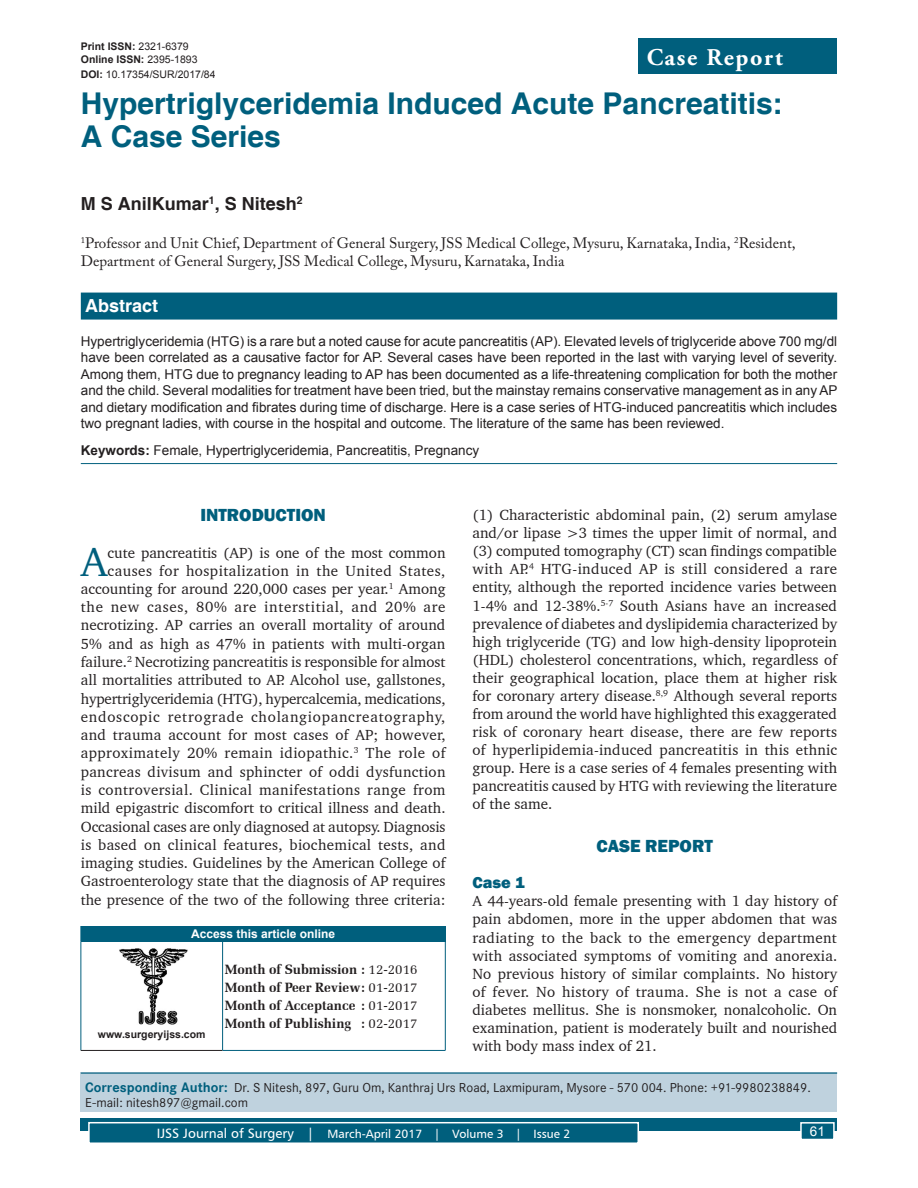
<style>
.page{position:relative;width:918px;height:1188px;background:#fff}
.page>*{position:absolute;margin:0;border:0;box-sizing:border-box;transform-origin:0 0}
.TX_First_Para{font:41.85px "Charter BT";color:#005f7d}
.AT{font:700 30px/33.8px "Helvetica";color:#005f7d}
.AH{font:700 24px "Adobe Garamond Pro";letter-spacing:.07em;color:#fff}
.t1{font:800 18px "Franklin Gothic";color:#005f7d}
.AU{font:700 18px "Helvetica";color:#231f20}
.ABSH{font:700 18px "Helvetica";color:#fff}
.t2{font:800 16.5px "Franklin Gothic";color:#005f7d}
.TX_First_Para-2{font:15px/18.3px "Charter BT";color:#231f20;text-align:right}
.TX{font:15px/18.1px "Charter BT";color:#231f20;text-align:justify}
.AFF{font:15px/18px "Adobe Caslon Pro";color:#231f20}
.ABS_1{font:13.5px/16.5px "Arial";color:#231f20;text-align:justify}
.HIS{font:700 13.5px/18px "Zapf Elliptical 711 BT";color:#231f20;text-align:justify}
.KWD{font:13.5px "Arial";color:#231f20}
.t3{font:13.5px "Arial";color:#fff}
.ADD{font:12.75px/15.3px "Corporate SBQ";color:#231f20}
.t4{font:12px "Humanist 777 BT Roman B";color:#fff}
.AAO{font:700 12px "Arial";color:#fff}
.DOI{font:700 10.5px "Arial";color:#231f20}
.DOI-2{font:10.5px "Arial";color:#231f20}
.Web{font:700 10.5px "Arial";color:#231f20}
.s1{font-weight:400}
.s2{font-weight:700}
.s3{font-weight:700;font-size:13.5px;color:#005f7d}
.s4{font-size:13.5px}
</style>
<div class="page">
<div style="left:81px;top:1119px;width:756px;height:12px;background:#005f7d"></div>
<div style="left:89px;top:1123px;width:549px;height:20px;background:#005f7d"></div>
<div style="left:88px;top:1122px;width:551px;height:22px;border:2px solid #fff"></div>
<div style="left:801px;top:1123px;width:33px;height:16px;background:#005f7d"></div>
<div style="left:800px;top:1122px;width:35px;height:18px;border:2px solid #fff"></div>
<div style="left:81px;top:293px;width:756px;height:27px;background:#005f7d"></div>
<hr style="left:81px;top:463px;width:756px;height:1px;background:#005f7d">
<div style="left:81px;top:1072px;width:756px;height:39px;background:#bfd2de"></div>
<hr style="left:81px;top:1073px;width:756px;height:1px;background:#005f7d">
<img style="left:119px;top:948px;width:69px;height:76px">
<div style="left:81px;top:926px;width:364px;height:15px;background:#005f7d"></div>
<hr style="left:81px;top:1050px;width:142px;height:1px;background:#231f20">
<svg style="left:445px;top:926px;width:1px;height:15px"></svg>
<hr style="left:81px;top:941px;width:142px;height:1px;background:#005f7d">
<hr style="left:223px;top:941px;width:223px;height:1px;background:#005f7d">
<hr style="left:81px;top:941px;width:1px;height:109px;background:#005f7d">
<hr style="left:222px;top:941px;width:1px;height:109px;background:#005f7d">
<hr style="left:445px;top:941px;width:1px;height:109px;background:#005f7d">
<hr style="left:223px;top:1050px;width:223px;height:1px;background:#005f7d">
<div style="left:638px;top:38px;width:199px;height:36px;background:#005f7d"></div>
<p class="DOI" style="left:81px;top:39px;width:109px">Print ISSN: <span class="s1">2321-6379</span></p>
<p class="DOI" style="left:81px;top:52px;width:118px">Online ISSN: <span class="s1">2395-1893</span></p>
<p class="DOI-2" style="left:81px;top:67px;width:136px"><span class="s2">DOI:</span> 10.17354/SUR/2017/84</p>
<p class="AH" style="left:647px;top:43px;width:138px">Case Report</p>
<p class="AT" style="left:81px;top:88px;width:703px">Hypertriglyceridemia Induced Acute Pancreatitis:<br>A Case Series</p>
<p class="AU" style="left:81px;top:192px;width:223px">M S AnilKumar<sup>1</sup>, S Nitesh<sup>2</sup></p>
<p class="AFF" style="left:81px;top:233px;width:716px"><sup>1</sup>Professor and Unit Chief, Department of General Surgery, JSS Medical College, Mysuru, Karnataka, India, <sup>2</sup>Resident,<br>Department of General Surgery, JSS Medical College, Mysuru, Karnataka, India</p>
<p class="ABSH" style="left:85px;top:295px;width:75px">Abstract</p>
<p class="ABS_1" style="left:81px;top:332px;width:758px">Hypertriglyceridemia (HTG) is a rare but a noted cause for acute pancreatitis (AP). Elevated levels of triglyceride above 700 mg/dl have been correlated as a causative factor for AP. Several cases have been reported in the last with varying level of severity.<br>Among them, HTG due to pregnancy leading to AP has been documented as a life-threatening complication for both the mother and the child. Several modalities for treatment have been tried, but the mainstay remains conservative management as in any AP and dietary modification and fibrates during time of discharge. Here is a case series of HTG-induced pancreatitis which includes two pregnant ladies, with course in the hospital and outcome. The literature of the same has been reviewed.</p>
<p class="KWD" style="left:81px;top:441px;width:400px"><span class="s2">Keywords:</span> Female, Hypertriglyceridemia, Pancreatitis, Pregnancy</p>
<p class="TX_First_Para-2" style="left:472px;top:506px;width:366px;text-align:justify">(1) Characteristic abdominal pain, (2) serum amylase and/or lipase &gt;3 times the upper limit of normal, and (3) computed tomography (CT) scan findings compatible with AP.<sup>4</sup> HTG-induced AP is still considered a rare entity, although the reported incidence varies between 1-4% and 12-38%.<sup>5-7</sup> South Asians have an increased prevalence of diabetes and dyslipidemia characterized by high triglyceride (TG) and low high-density lipoprotein (HDL) cholesterol concentrations, which, regardless of their geographical location, place them at higher risk for coronary artery disease.<sup>8,9</sup> Although several reports from around the world have highlighted this exaggerated risk of coronary heart disease, there are few reports of hyperlipidemia-induced pancreatitis in this ethnic group. Here is a case series of 4 females presenting with pancreatitis caused by HTG with reviewing the literature of the same.</p>
<h1 class="t1" style="left:597px;top:834px;width:118px">CASE REPORT</h1>
<h2 class="t2" style="left:472px;top:872px;width:54px">Case 1</h2>
<p class="TX" style="left:472px;top:892px;width:366px">A 44-years-old female presenting with 1 day history of pain abdomen, more in the upper abdomen that was radiating to the back to the emergency department with associated symptoms of vomiting and anorexia.<br>No previous history of similar complaints. No history of fever. No history of trauma. She is not a case of diabetes mellitus. She is nonsmoker, nonalcoholic. On examination, patient is moderately built and nourished with body mass index of 21.</p>
<p class="ADD" style="left:85px;top:1080px;width:727px"><span class="s3">Corresponding Author:</span> Dr. S Nitesh, 897, Guru Om, Kanthraj Urs Road, Laxmipuram, Mysore - 570 004. Phone: +91-9980238849.<br>E-mail: nitesh897@gmail.com</p>
<h1 class="t1" style="left:200px;top:504px;width:127px">INTRODUCTION</h1>
<p class="TX_First_Para-2" style="left:81px;top:543px;width:366px">cute pancreatitis (AP) is one of the most common causes for hospitalization in the United States, accounting for around 220,000 cases per year.<sup>1</sup> Among the new cases, 80% are interstitial, and 20% are necrotizing. AP carries an overall mortality of around 5% and as high as 47% in patients with multi-organ failure.<sup>2</sup> Necrotizing pancreatitis is responsible for almost all mortalities attributed to AP. Alcohol use, gallstones, hypertriglyceridemia (HTG), hypercalcemia, medications, endoscopic retrograde cholangiopancreatography, and trauma account for most cases of AP; however, approximately 20% remain idiopathic.<sup>3</sup> The role of pancreas divisum and sphincter of oddi dysfunction is controversial. Clinical manifestations range from mild epigastric discomfort to critical illness and death.<br>Occasional cases are only diagnosed at autopsy. Diagnosis is based on clinical features, biochemical tests, and imaging studies. Guidelines by the American College of Gastroenterology state that the diagnosis of AP requires the presence of the two of the following three criteria:</p>
<p class="TX_First_Para" style="left:81px;top:535px;width:28px">A</p>
<p class="AAO" style="left:191px;top:925px;width:146px">Access this article online</p>
<p class="HIS" style="left:225px;top:961px;width:194px">Month of Submission : <span class="s1">12-2016<br></span>Month of Peer Review: <span class="s1">01-2017<br></span>Month of Acceptance : <span class="s1">01-2017<br></span>Month of Publishing : <span class="s1">02-2017</span></p>
<p class="Web" style="left:98px;top:1027px;width:109px">www.surgeryijss.com</p>
<p class="t4" style="left:157px;top:1126px;width:415px"><span class="s4">IJSS Journal of Surgery |</span> March-April 2017 | Volume 3 | Issue 2</p>
<p class="t3" style="left:810px;top:1122px;width:17px">61</p>
</div>
